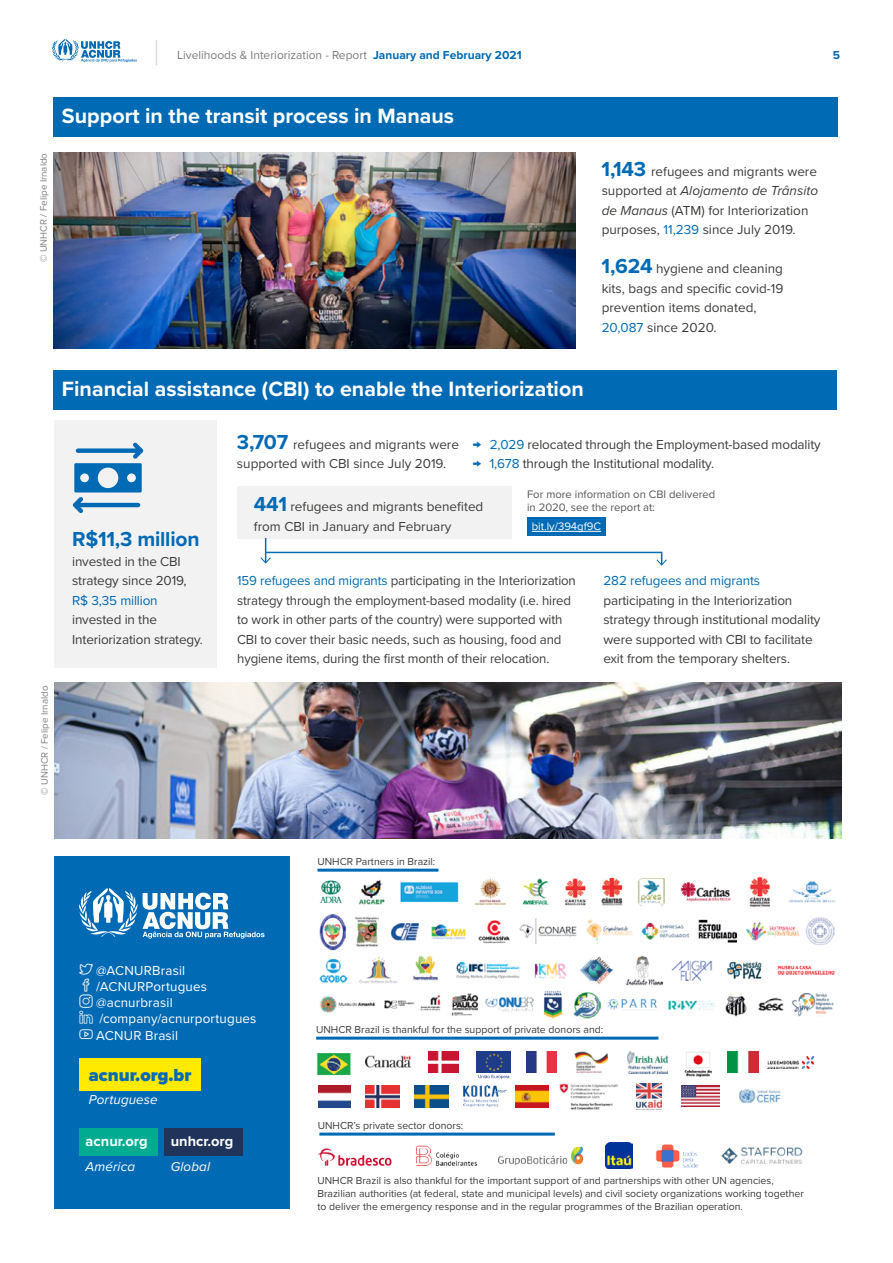
<style>
.page{position:relative;width:893px;height:1263px;background:#fff}
.page>*{position:absolute;margin:0;border:0;box-sizing:border-box;transform-origin:0 0}
.t1{font:700 21.45px "Proxima Nova";color:#fff}
.t2{font:700 21px "Proxima Nova";letter-spacing:-.01em;color:#006ab4}
.t3{font:900 18px "Proxima Nova";color:#006ab4}
.t4{font:700 14.7px "Proxima Nova";color:#fff}
.t5{font:13.5px/19.5px "Proxima Nova";letter-spacing:-.01em;color:#3c3c3b}
.t6{font:13.5px "Proxima Nova";letter-spacing:-.01em;color:#006ab4}
.t7{font:13.35px/16.2px "Proxima Nova";letter-spacing:.015em;color:#fff}
.t8{font:italic 13.35px "Proxima Nova";letter-spacing:.005em;color:#fff}
.t9{font:12px "Proxima Nova";color:#7b7b7b}
.t10{font:700 12px "Proxima Nova";color:#006ab4}
.t11{font:11.25px/13.5px "Proxima Nova";color:#575756}
.t12{font:11.25px "Proxima Nova";color:#fff}
.t13{font:10.5px/12.8px "Proxima Nova";color:#3c3c3b}
.t14{font:9.75px "Proxima Nova";color:#818080}
.s1{font-weight:700;color:#006ab4}
.s2{font-weight:700;font-size:21px;color:#006ab4}
.s3{font-style:italic}
.s4{color:#006ab4}
.s5{font-weight:700;font-size:15px;color:#006ab4}
</style>
<div class="page">
<div style="left:237px;top:486px;width:275px;height:53px;background:#f2f2f2"></div>
<img style="left:54px;top:682px;width:788px;height:156px">
<div style="left:54px;top:420px;width:163px;height:247px;background:#f2f2f2"></div>
<svg style="left:51px;top:39px;width:86px;height:23px"></svg>
<svg style="left:156px;top:40px;width:1px;height:25px"></svg>
<svg style="left:73px;top:443px;width:70px;height:70px"></svg>
<div style="left:54px;top:371px;width:783px;height:39px;background:#006ab4"></div>
<hr style="left:316px;top:1037px;width:342px;height:3px;background:#006ab4">
<hr style="left:318px;top:869px;width:120px;height:3px;background:#006ab4">
<hr style="left:319px;top:1132px;width:236px;height:3px;background:#006ab4">
<img style="left:365px;top:1056px;width:46px;height:12px">
<img style="left:428px;top:1052px;width:31px;height:21px">
<img style="left:477px;top:1052px;width:34px;height:20px">
<svg style="left:478px;top:1075px;width:31px;height:4px"></svg>
<img style="left:526px;top:1052px;width:31px;height:20px">
<img style="left:574px;top:1052px;width:34px;height:21px">
<img style="left:627px;top:1052px;width:41px;height:21px">
<img style="left:684px;top:1052px;width:28px;height:24px">
<img style="left:739px;top:1088px;width:42px;height:15px">
<img style="left:681px;top:1085px;width:38px;height:21px">
<img style="left:637px;top:1083px;width:25px;height:26px">
<img style="left:560px;top:1083px;width:57px;height:26px">
<img style="left:463px;top:1086px;width:43px;height:21px">
<img style="left:415px;top:1085px;width:33px;height:22px">
<img style="left:365px;top:1085px;width:35px;height:22px">
<img style="left:318px;top:1085px;width:33px;height:22px">
<img style="left:768px;top:1056px;width:46px;height:12px">
<img style="left:728px;top:1052px;width:31px;height:20px">
<img style="left:515px;top:1086px;width:33px;height:22px">
<img style="left:316px;top:1053px;width:35px;height:23px">
<img style="left:318px;top:1148px;width:74px;height:18px">
<img style="left:416px;top:1145px;width:61px;height:21px">
<img style="left:499px;top:1147px;width:84px;height:17px">
<img style="left:606px;top:1142px;width:26px;height:27px">
<img style="left:721px;top:1147px;width:81px;height:17px">
<img style="left:656px;top:1144px;width:43px;height:24px">
<img style="left:319px;top:876px;width:516px;height:143px">
<div style="left:54px;top:857px;width:235px;height:352px;background:#006ab4"></div>
<svg style="left:78px;top:888px;width:187px;height:50px"></svg>
<div style="left:79px;top:1059px;width:122px;height:32px;background:#ffea00"></div>
<div style="left:79px;top:1128px;width:78px;height:28px;background:#00ab92"></div>
<div style="left:164px;top:1128px;width:78px;height:28px;background:#1f335b"></div>
<div style="left:54px;top:98px;width:784px;height:38px;background:#006ab4"></div>
<img style="left:54px;top:153px;width:521px;height:195px">
<svg style="left:260px;top:538px;width:407px;height:28px"></svg>
<div style="left:527px;top:518px;width:79px;height:18px;background:#006ab4"></div>
<hr style="left:532px;top:531px;width:69px;height:1px;background:#fff">
<p class="t9" style="left:177px;top:46px;width:346px">Livelihoods &amp; Interiorization - Report <span class="s1">January and February 2021</span></p>
<p class="t10" style="left:833px;top:46px;width:9px">5</p>
<p class="t14" style="left:36px;top:262px;width:111px;rotate:-90deg">© UNHCR / Felipe Irnaldo</p>
<h1 class="t1" style="left:62px;top:100px;width:394px">Support in the transit process in Manaus</h1>
<p class="t5" style="left:602px;top:161px;width:218px"><span class="s2">1,143</span> refugees and migrants were supported at <span class="s3">Alojamento de Trânsito de Manaus</span> (ATM) for Interiorization purposes, <span class="s4">11,239</span> since July 2019.</p>
<p class="t5" style="left:602px;top:258px;width:183px"><span class="s2">1,624</span> hygiene and cleaning kits, bags and specific covid-19 prevention items donated,<br><span class="s4">20,087</span> since 2020.</p>
<h1 class="t1" style="left:62px;top:373px;width:523px">Financial assistance (CBI) to enable the Interiorization</h1>
<p class="t14" style="left:37px;top:795px;width:111px;rotate:-90deg">© UNHCR / Felipe Irnaldo</p>
<h2 class="t2" style="left:72px;top:523px;width:129px">R$11,3 million</h2>
<p class="t5" style="left:72px;top:551px;width:116px">invested in the CBI strategy since 2019,</p>
<p class="t6" style="left:72px;top:590px;width:87px">R$ 3,35 million</p>
<p class="t5" style="left:72px;top:609px;width:132px">invested in the<br>Interiorization strategy.</p>
<p class="t5" style="left:237px;top:434px;width:224px"><span class="s2">3,707</span> refugees and migrants were supported with CBI since July 2019.</p>
<p class="t5" style="left:473px;top:434px;width:350px"><span class="s5">→</span> <span class="s4">2,029</span> relocated through the Employment-based modality</p>
<p class="t5" style="left:473px;top:453px;width:243px"><span class="s5">→</span> <span class="s4">1,678</span> through the Institutional modality.</p>
<p class="t5" style="left:254px;top:496px;width:231px"><span class="s2">441</span> refugees and migrants benefited from CBI in January and February</p>
<p class="t11" style="left:527px;top:486px;width:190px">For more information on CBI delivered in 2020, see the report at:</p>
<p class="t12" style="left:532px;top:517px;width:71px">bit.ly/394gf9C</p>
<p class="t5" style="left:237px;top:570px;width:340px"><span class="s4">159 refugees and migrants</span> participating in the Interiorization strategy through the employment-based modality (i.e. hired to work in other parts of the country) were supported with CBI to cover their basic needs, such as housing, food and hygiene items, during the first month of their relocation.</p>
<p class="t6" style="left:603px;top:570px;width:158px">282 refugees and migrants</p>
<p class="t5" style="left:603px;top:590px;width:218px">participating in the Interiorization strategy through institutional modality were supported with CBI to facilitate exit from the temporary shelters.</p>
<p class="t13" style="left:318px;top:855px;width:119px">UNHCR Partners in Brazil:</p>
<p class="t7" style="left:96px;top:961px;width:162px">@ACNURBrasil /ACNURPortugues @acnurbrasil /company/acnurportugues<br>ACNUR Brasil</p>
<h3 class="t3" style="left:89px;top:1061px;width:104px">acnur.org.br</h3>
<p class="t8" style="left:89px;top:1090px;width:70px">Portuguese</p>
<p class="t4" style="left:86px;top:1130px;width:64px">acnur.org</p>
<p class="t4" style="left:171px;top:1130px;width:64px">unhcr.org</p>
<p class="t8" style="left:86px;top:1156px;width:51px">América</p>
<p class="t8" style="left:171px;top:1156px;width:41px">Global</p>
<p class="t13" style="left:316px;top:1022px;width:289px">UNHCR Brazil is thankful for the support of private donors and:</p>
<p class="t13" style="left:318px;top:1119px;width:147px">UNHCR’s private sector donors:</p>
<p class="t13" style="left:317px;top:1174px;width:488px">UNHCR Brazil is also thankful for the important support of and partnerships with other UN agencies,<br>Brazilian authorities (at federal, state and municipal levels) and civil society organizations working together to deliver the emergency response and in the regular programmes of the Brazilian operation.</p>
</div>
